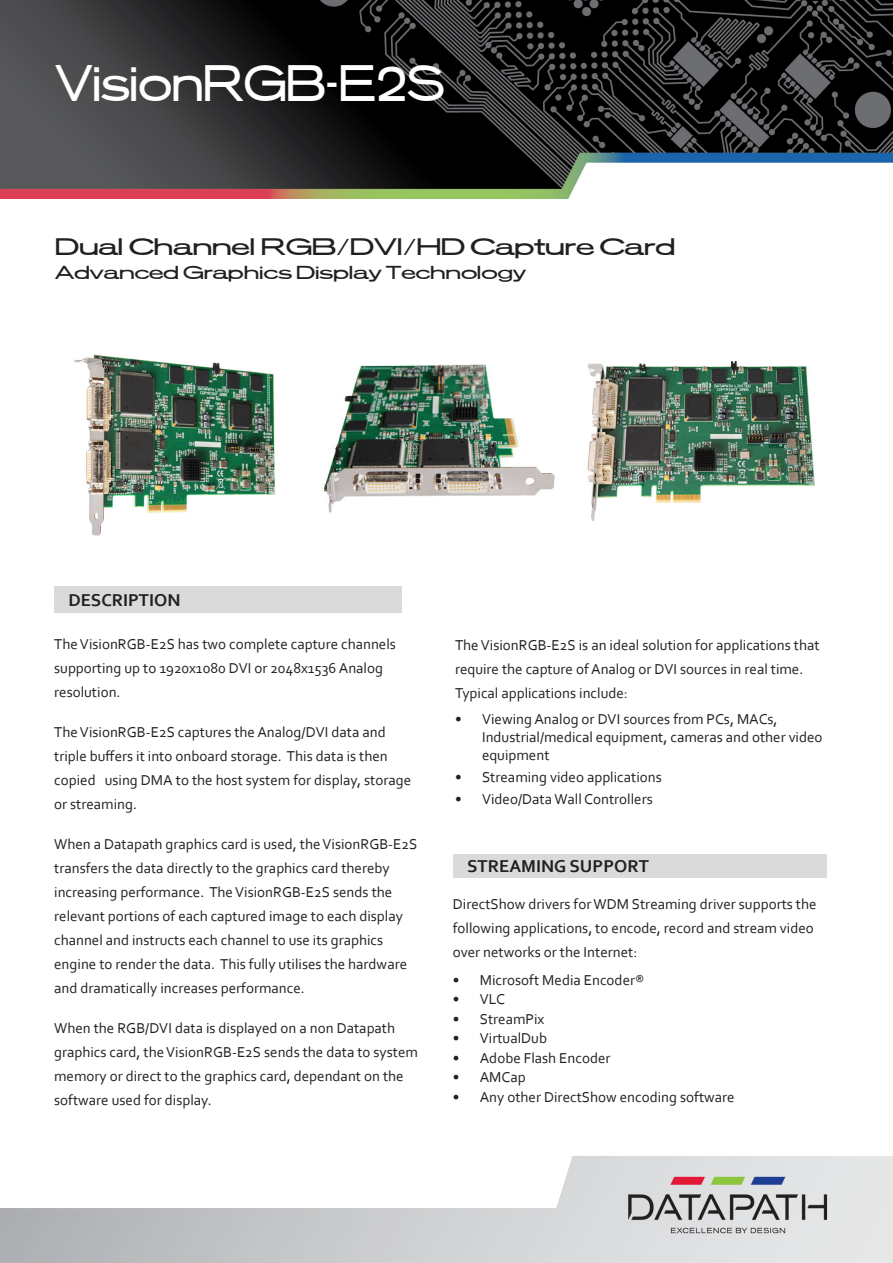
<style>
.page{position:relative;width:893px;height:1263px;background:#fff}
.page>*{position:absolute;margin:0;border:0;box-sizing:border-box;transform-origin:0 0}
.t1{font:45px "Shilton Extended";color:#fff}
.Cover_Title_3{font:21px "Shilton Extended";color:#231f20;scale:1.32 1}
.t2{font:700 18px "Corbel";color:#231f20}
.Cover_Title_3-2{font:16.5px "Shilton Extended";color:#231f20;scale:1.32 1}
.Body_Text{font:15px/24px "Corbel";color:#231f20}
</style>
<div class="page">
<img style="left:0;top:0;width:893px;height:199px">
<div style="left:54px;top:586px;width:348px;height:27px;background:#d9d9d9"></div>
<img style="left:0;top:1156px;width:892px;height:106px">
<img style="left:587px;top:361px;width:228px;height:161px">
<img style="left:323px;top:364px;width:232px;height:149px">
<img style="left:74px;top:354px;width:201px;height:182px">
<div style="left:454px;top:854px;width:373px;height:23px;background:#d9d9d9"></div>
<p class="t1" style="left:54px;top:54px;width:390px">VisionRGB-E2S</p>
<p class="Cover_Title_3" style="left:54px;top:233px;width:472px">Dual Channel RGB/DVI/HD Capture Card</p>
<p class="Cover_Title_3-2" style="left:54px;top:262px;width:359px">Advanced Graphics Display Technology</p>
<p class="t2" style="left:68px;top:589px;width:114px">DESCRIPTION</p>
<p class="Body_Text" style="left:54px;top:631px;width:343px">The VisionRGB-E2S has two complete capture channels supporting up to 1920x1080 DVI or 2048x1536 Analog resolution.</p>
<p class="Body_Text" style="left:54px;top:719px;width:359px">The VisionRGB-E2S captures the Analog/DVI data and triple buffers it into onboard storage. This data is then copied using DMA to the host system for display, storage or streaming.</p>
<p class="Body_Text" style="left:54px;top:831px;width:365px">When a Datapath graphics card is used, the VisionRGB-E2S transfers the data directly to the graphics card thereby increasing performance. The VisionRGB-E2S sends the relevant portions of each captured image to each display channel and instructs each channel to use its graphics engine to render the data. This fully utilises the hardware and dramatically increases performance.</p>
<p class="Body_Text" style="left:54px;top:1015px;width:365px">When the RGB/DVI data is displayed on a non Datapath graphics card, the VisionRGB-E2S sends the data to system memory or direct to the graphics card, dependant on the software used for display.</p>
<p class="Body_Text" style="left:455px;top:632px;width:366px">The VisionRGB-E2S is an ideal solution for applications that require the capture of Analog or DVI sources in real time.<br>Typical applications include:</p>
<p class="Body_Text" style="left:482px;top:710px;width:342px;line-height:18px;text-indent:-27px">• Viewing Analog or DVI sources from PCs, MACs,<br>Industrial/medical equipment, cameras and other video equipment</p>
<p class="Body_Text" style="left:455px;top:765px;width:208px">• Streaming video applications</p>
<p class="Body_Text" style="left:455px;top:787px;width:199px">• Video/Data Wall Controllers</p>
<p class="t2" style="left:467px;top:855px;width:183px">STREAMING SUPPORT</p>
<p class="Body_Text" style="left:453px;top:891px;width:365px">DirectShow drivers for WDM Streaming driver supports the following applications, to encode, record and stream video over networks or the Internet:</p>
<p class="Body_Text" style="left:453px;top:967px;width:193px">• Microsoft Media Encoder®</p>
<p class="Body_Text" style="left:453px;top:987px;width:54px">• VLC</p>
<p class="Body_Text" style="left:453px;top:1006px;width:93px">• StreamPix</p>
<p class="Body_Text" style="left:453px;top:1026px;width:96px">• VirtualDub</p>
<p class="Body_Text" style="left:453px;top:1045px;width:159px">• Adobe Flash Encoder</p>
<p class="Body_Text" style="left:453px;top:1065px;width:75px">• AMCap</p>
<p class="Body_Text" style="left:453px;top:1084px;width:283px">• Any other DirectShow encoding software</p>
</div>
